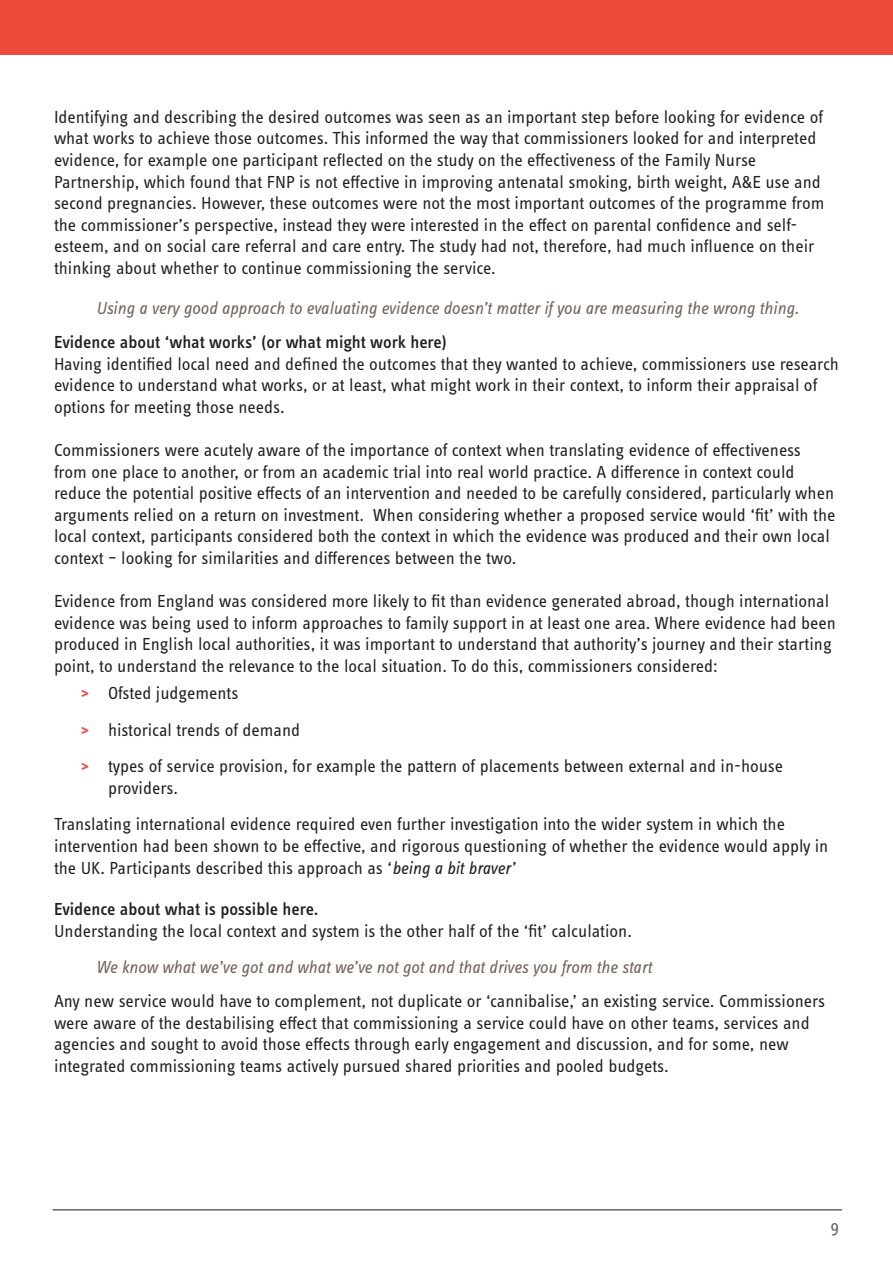
<style>
.page{position:relative;width:893px;height:1263px;background:#fff}
.page>*{position:absolute;margin:0;border:0;box-sizing:border-box;transform-origin:0 0}
.No_Spacing{font:18px/21.6px "Info Text Pro";color:#231f20}
.t1{font:italic 18px "Info Text Pro";color:#76635b}
.RiP_Bullet_points{font:18px/21.6px "Info Text Pro";color:#231f20}
.t2{font:500 18px "Info Text Pro";color:#231f20}
.t3{font:18px "Info Text Pro";color:#636366}
.s1{font-weight:700;font-size:16.5px;color:#ef4b3d}
.s2{font-style:italic}
</style>
<div class="page">
<div style="left:0;top:0;width:893px;height:55px;background:#ef4b3d"></div>
<hr style="left:52px;top:1209px;width:790px;height:1px;background:#636366">
<p class="No_Spacing" style="left:54px;top:105px;width:772px">Identifying and describing the desired outcomes was seen as an important step before looking for evidence of what works to achieve those outcomes. This informed the way that commissioners looked for and interpreted evidence, for example one participant reflected on the study on the effectiveness of the Family Nurse Partnership, which found that FNP is not effective in improving antenatal smoking, birth weight, A&amp;E use and second pregnancies. However, these outcomes were not the most important outcomes of the programme from the commissioner’s perspective, instead they were interested in the effect on parental confidence and self&shy;esteem, and on social care referral and care entry. The study had not, therefore, had much influence on their thinking about whether to continue commissioning the service.</p>
<p class="t1" style="left:96px;top:298px;width:704px">Using a very good approach to evaluating evidence doesn’t matter if you are measuring the wrong thing.</p>
<p class="t2" style="left:54px;top:331px;width:394px">Evidence about ‘what works’ (or what might work here)</p>
<p class="No_Spacing" style="left:54px;top:352px;width:786px">Having identified local need and defined the outcomes that they wanted to achieve, commissioners use research evidence to understand what works, or at least, what might work in their context, to inform their appraisal of options for meeting those needs.</p>
<p class="No_Spacing" style="left:54px;top:439px;width:783px">Commissioners were acutely aware of the importance of context when translating evidence of effectiveness from one place to another, or from an academic trial into real world practice. A difference in context could reduce the potential positive effects of an intervention and needed to be carefully considered, particularly when arguments relied on a return on investment. When considering whether a proposed service would ‘fit’ with the local context, participants considered both the context in which the evidence was produced and their own local context – looking for similarities and differences between the two.</p>
<p class="No_Spacing" style="left:54px;top:590px;width:784px">Evidence from England was considered more likely to fit than evidence generated abroad, though international evidence was being used to inform approaches to family support in at least one area. Where evidence had been produced in English local authorities, it was important to understand that authority’s journey and their starting point, to understand the relevance to the local situation. To do this, commissioners considered:</p>
<p class="RiP_Bullet_points" style="left:81px;top:682px;width:159px"><span class="s1">&gt;</span> Ofsted judgements</p>
<p class="RiP_Bullet_points" style="left:81px;top:718px;width:221px"><span class="s1">&gt;</span> historical trends of demand</p>
<p class="RiP_Bullet_points" style="left:108px;top:755px;width:677px;text-indent:-27px"><span class="s1">&gt;</span> types of service provision, for example the pattern of placements between external and in-house providers.</p>
<p class="No_Spacing" style="left:54px;top:813px;width:776px">Translating international evidence required even further investigation into the wider system in which the intervention had been shown to be effective, and rigorous questioning of whether the evidence would apply in the UK. Participants described this approach as ‘<span class="s2">being a bit braver’</span></p>
<p class="t2" style="left:54px;top:898px;width:266px">Evidence about what is possible here.</p>
<p class="No_Spacing" style="left:54px;top:919px;width:579px">Understanding the local context and system is the other half of the ‘fit’ calculation.</p>
<p class="t1" style="left:96px;top:956px;width:557px">We know what we’ve got and what we’ve not got and that drives you from the start</p>
<p class="No_Spacing" style="left:54px;top:990px;width:773px">Any new service would have to complement, not duplicate or ‘cannibalise,’ an existing service. Commissioners were aware of the destabilising effect that commissioning a service could have on other teams, services and agencies and sought to avoid those effects through early engagement and discussion, and for some, new integrated commissioning teams actively pursued shared priorities and pooled budgets.</p>
<p class="t3" style="left:831px;top:1216px;width:10px">9</p>
</div>
